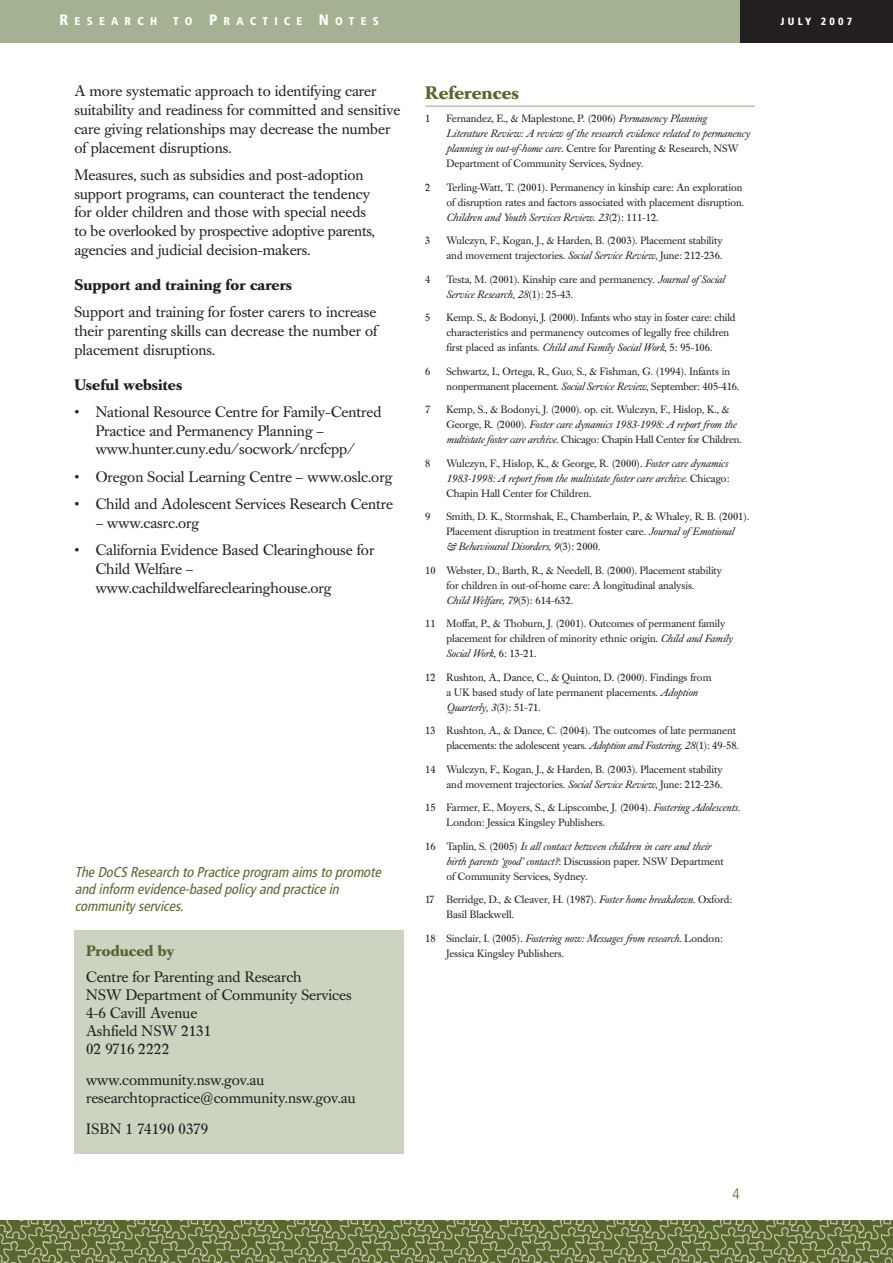
<style>
.page{position:relative;width:893px;height:1263px;background:#fff}
.page>*{position:absolute;margin:0;border:0;box-sizing:border-box;transform-origin:0 0}
.t1{font:700 18px "Caslon Book BE";color:#57662a}
.t2{font:15px/18.8px "Caslon Book BE";color:#231f20}
.t3{font:700 15px "Caslon Book BE";color:#231f20}
.t4{font:700 15px "Caslon Book BE";color:#57662a}
.t5{font:300 condensed 15px "Frutiger";color:#57662a}
.t6{font:italic condensed 14.25px/17.1px "Frutiger";color:#57662a}
.t7{font:900 condensed 11.25px "Frutiger";letter-spacing:.555em;color:#fff}
.t8{font:10.5px/15px "Caslon Book BE";color:#231f20}
.t9{font:italic 10.5px/15px "Caslon Book BE";color:#231f20}
.t10{font:900 condensed 10.5px "Frutiger";letter-spacing:.31em;color:#fff}
.s1{font-size:15px}
.s2{font-style:normal}
.s3{font-style:italic}
</style>
<div class="page">
<div style="left:740px;top:0;width:153px;height:43px;background:#231f20"></div>
<div style="left:0;top:0;width:740px;height:43px;background:#a4b192"></div>
<hr style="left:425px;top:106px;width:330px;height:1px;background:#91a17d">
<img style="left:0;top:1220px;width:893px;height:43px">
<div style="left:75px;top:930px;width:329px;height:224px;background:#cbd3c1"></div>
<p class="t7" style="left:60px;top:17px;width:99px"><span class="s1">R</span>ESEARCH</p>
<p class="t7" style="left:173px;top:17px;width:207px">TO <span class="s1">P</span>RACTICE <span class="s1">N</span>OTES</p>
<h2 class="t2" style="left:74px;top:83px;width:327px">A more systematic approach to identifying carer suitability and readiness for committed and sensitive care giving relationships may decrease the number of placement disruptions.</h2>
<h2 class="t2" style="left:74px;top:167px;width:302px">Measures, such as subsidies and post-adoption support programs, can counteract the tendency for older children and those with special needs to be overlooked by prospective adoptive parents, agencies and judicial decision-makers.</h2>
<h2 class="t3" style="left:74px;top:279px;width:219px">Support and training for carers</h2>
<h2 class="t2" style="left:74px;top:304px;width:304px;text-align:justify">Support and training for foster carers to increase their parenting skills can decrease the number of placement disruptions.</h2>
<h2 class="t3" style="left:74px;top:379px;width:109px">Useful websites</h2>
<h2 class="t2" style="left:96px;top:404px;width:287px;text-indent:-21px">• National Resource Centre for Family-Centred<br>Practice and Permanency Planning – www.hunter.cuny.edu/socwork/nrcfcpp/</h2>
<h2 class="t2" style="left:74px;top:469px;width:319px">• Oregon Social Learning Centre – www.oslc.org</h2>
<h2 class="t2" style="left:74px;top:496px;width:320px">• Child and Adolescent Services Research Centre</h2>
<h2 class="t2" style="left:96px;top:515px;width:105px">– www.casrc.org</h2>
<h2 class="t2" style="left:96px;top:542px;width:280px;text-indent:-21px">• California Evidence Based Clearinghouse for<br>Child Welfare – www.cachildwelfareclearinghouse.org</h2>
<h3 class="t6" style="left:75px;top:864px;width:310px">The DoCS Research to Practice program aims to promote and inform evidence-based policy and practice in community services.</h3>
<h2 class="t4" style="left:86px;top:945px;width:90px">Produced by</h2>
<h2 class="t2" style="left:86px;top:970px;width:267px;line-height:18px">Centre for Parenting and Research<br>NSW Department of Community Services<br>4-6 Cavill Avenue<br>Ashfield NSW 2131<br>02 9716 2222</h2>
<h2 class="t2" style="left:86px;top:1072px;width:271px;line-height:18px">www.community.nsw.gov.au researchtopractice@community.nsw.gov.au</h2>
<h2 class="t2" style="left:86px;top:1121px;width:124px">ISBN 1 74190 0379</h2>
<h1 class="t1" style="left:425px;top:85px;width:95px">References</h1>
<p class="t8" style="left:425px;top:112px;width:7px">1</p>
<p class="t9" style="left:446px;top:112px;width:305px"><span class="s2">Fernandez, E., &amp; Maplestone, P. (2006)</span> Permanency Planning Literature Review: A review ofthe research evidence related to permanency planning in out-of-home care. <span class="s2">Centre for Parenting &amp; Research, NSW Department of Community Services, Sydney.</span></p>
<p class="t8" style="left:425px;top:181px;width:7px">2</p>
<p class="t8" style="left:446px;top:181px;width:299px">Terling-Watt, T. (2001). Permanency in kinship care: An exploration of disruption rates and factors associated with placement disruption.<br><span class="s3">Children and Youth Services Review. 23</span>(2): 111-12.</p>
<p class="t8" style="left:425px;top:234px;width:7px">3</p>
<p class="t8" style="left:446px;top:234px;width:278px">Wulczyn, F., Kogan, J., &amp; Harden, B. (2003). Placement stability and movement trajectories. <span class="s3">Social Service Review</span>, June: 212-236.</p>
<p class="t8" style="left:425px;top:273px;width:7px">4</p>
<p class="t8" style="left:446px;top:273px;width:280px">Testa, M. (2001). Kinship care and permanency. <span class="s3">Journal ofSocial<br>Service Research, 28</span>(1): 25-43.</p>
<p class="t8" style="left:425px;top:311px;width:7px">5</p>
<p class="t8" style="left:446px;top:311px;width:291px">Kemp. S., &amp; Bodonyi, J. (2000). Infants who stay in foster care: child characteristics and permanency outcomes of legally free children first placed as infants. <span class="s3">Child and Family Social Work</span>, 5: 95-106.</p>
<p class="t8" style="left:425px;top:365px;width:7px">6</p>
<p class="t8" style="left:446px;top:365px;width:294px">Schwartz, I., Ortega, R., Guo, S., &amp; Fishman, G. (1994). Infants in nonpermanent placement. <span class="s3">Social Service Review</span>, September: 405-416.</p>
<p class="t8" style="left:425px;top:403px;width:7px">7</p>
<p class="t8" style="left:446px;top:403px;width:297px">Kemp, S., &amp; Bodonyi, J. (2000). op. cit. Wulczyn, F., Hislop, K., &amp;<br>George, R. (2000). <span class="s3">Foster care dynamics 1983-1998: A report from the multistate foster care archive.</span> Chicago: Chapin Hall Center for Children.</p>
<p class="t8" style="left:425px;top:457px;width:7px">8</p>
<p class="t8" style="left:446px;top:457px;width:284px">Wulczyn, F., Hislop, K., &amp; George, R. (2000). <span class="s3">Foster care dynamics<br>1983-1998: A report from the multistate foster care archive.</span> Chicago:<br>Chapin Hall Center for Children.</p>
<p class="t8" style="left:425px;top:510px;width:7px">9</p>
<p class="t8" style="left:446px;top:510px;width:304px">Smith, D. K., Stormshak, E., Chamberlain, P., &amp; Whaley, R. B. (2001).<br>Placement disruption in treatment foster care. <span class="s3">Journal ofEmotional<br>&amp; Behavioural Disorders, 9</span>(3): 2000.</p>
<p class="t8" style="left:446px;top:564px;width:277px;text-indent:-21px">10 Webster, D., Barth, R., &amp; Needell, B. (2000). Placement stability for children in out-of-home care: A longitudinal analysis.<br><span class="s3">Child Welfare, 79</span>(5): 614-632.</p>
<p class="t8" style="left:446px;top:617px;width:288px;text-indent:-21px">11 Moffat, P., &amp; Thoburn, J. (2001). Outcomes of permanent family placement for children of minority ethnic origin. <span class="s3">Child and Family<br>Social Work</span>, 6: 13-21.</p>
<p class="t8" style="left:446px;top:671px;width:266px;text-indent:-21px">12 Rushton, A., Dance, C., &amp; Quinton, D. (2000). Findings from a UK based study of late permanent placements. <span class="s3">Adoption<br>Quarterly, 3</span>(3): 51-71.</p>
<p class="t8" style="left:425px;top:724px;width:315px;text-align:right">13 Rushton, A., &amp; Dance, C. (2004). The outcomes of late permanent placements: the adolescent years. <span class="s3">Adoption and Fostering, 28</span>(1): 49-58.</p>
<p class="t8" style="left:425px;top:763px;width:299px;text-align:right">14 Wulczyn, F., Kogan, J., &amp; Harden, B. (2003). Placement stability and movement trajectories. <span class="s3">Social Service Review</span>, June: 212-236.</p>
<p class="t8" style="left:446px;top:801px;width:295px;text-indent:-21px">15 Farmer, E., Moyers, S., &amp; Lipscombe, J. (2004). <span class="s3">Fostering Adolescents.<br></span>London: Jessica Kingsley Publishers.</p>
<p class="t8" style="left:446px;top:840px;width:279px;text-indent:-21px">16 Taplin, S. (2005) <span class="s3">Is all contact between children in care and their birth parents ‘good’ contact?</span>: Discussion paper. NSW Department of Community Services, Sydney.</p>
<p class="t8" style="left:446px;top:893px;width:287px;text-indent:-21px">17 Berridge, D., &amp; Cleaver, H. (1987). <span class="s3">Foster home breakdown.</span> Oxford:<br>Basil Blackwell.</p>
<p class="t8" style="left:446px;top:932px;width:278px;text-indent:-21px">18 Sinclair, I. (2005). <span class="s3">Fostering now: Messages from research.</span> London:<br>Jessica Kingsley Publishers.</p>
<h2 class="t5" style="left:732px;top:1187px;width:9px">4</h2>
<p class="t10" style="left:780px;top:17px;width:73px">JULY 2007</p>
</div>
